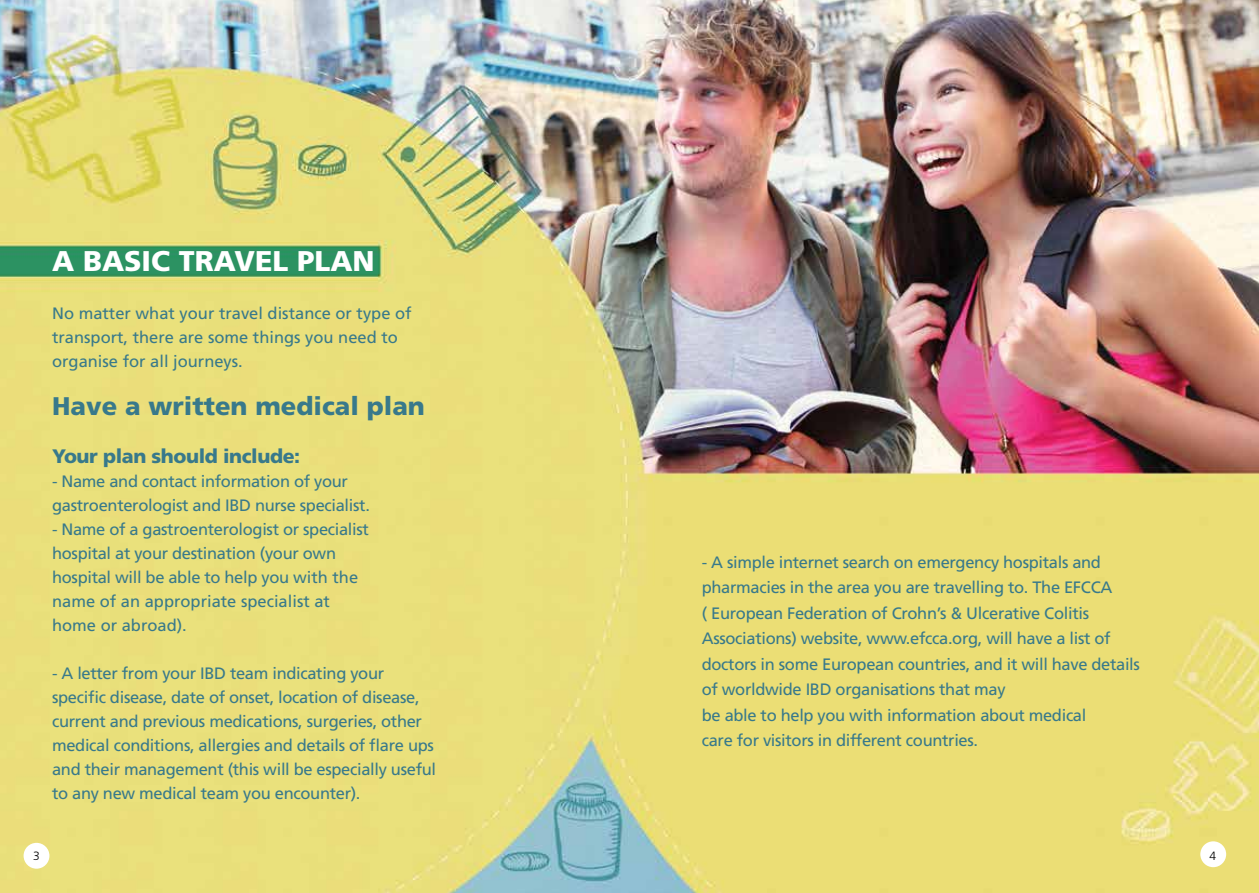
<style>
.page{position:relative;width:1259px;height:893px;background:#fff}
.page>*{position:absolute;margin:0;border:0;box-sizing:border-box;transform-origin:0 0}
.t1{font:900 28.5px "Frutiger";color:#fff}
.t2{font:900 25.5px "Frutiger";color:#38798b}
.t3{font:900 19.5px "Frutiger";letter-spacing:-.02em;color:#38798b}
.t4{font:16.5px/24px "Frutiger";letter-spacing:-.02em;color:#38798b}
.t5{font:16.5px/24px "Frutiger";color:#38798b}
.t6{font:300 12px "Frutiger";color:#000}
</style>
<div class="page">
<img style="left:0;top:0;width:1259px;height:893px">
<div style="left:24px;top:843px;width:25px;height:26px;background:#fff;border-radius:50%"></div>
<div style="left:1200px;top:841px;width:26px;height:26px;background:#fff;border-radius:50%"></div>
<h1 class="t1" style="left:52px;top:244px;width:324px">A BASIC TRAVEL PLAN</h1>
<p class="t5" style="left:52px;top:301px;width:361px">No matter what your travel distance or type of transport, there are some things you need to organise for all journeys.</p>
<h2 class="t2" style="left:52px;top:391px;width:374px">Have a written medical plan</h2>
<p class="t3" style="left:52px;top:444px;width:250px">Your plan should include:</p>
<p class="t4" style="left:52px;top:469px;width:319px">- Name and contact information of your gastroenterologist and IBD nurse specialist.</p>
<p class="t4" style="left:52px;top:517px;width:318px">- Name of a gastroenterologist or specialist hospital at your destination (your own hospital will be able to help you with the name of an appropriate specialist at home or abroad).</p>
<p class="t4" style="left:52px;top:661px;width:385px">- A letter from your IBD team indicating your specific disease, date of onset, location of disease, current and previous medications, surgeries, other medical conditions, allergies and details of flare ups and their management (this will be especially useful to any new medical team you encounter).</p>
<p class="t4" style="left:702px;top:549px;width:440px;line-height:25.5px">- A simple internet search on emergency hospitals and pharmacies in the area you are travelling to. The EFCCA<br>( European Federation of Crohn’s &amp; Ulcerative Colitis Associations) website, www.efcca.org, will have a list of doctors in some European countries, and it will have details of worldwide IBD organisations that may<br>be able to help you with information about medical<br>care for visitors in different countries.</p>
<p class="t6" style="left:33px;top:849px;width:8px">3</p>
<p class="t6" style="left:1209px;top:849px;width:8px">4</p>
</div>
